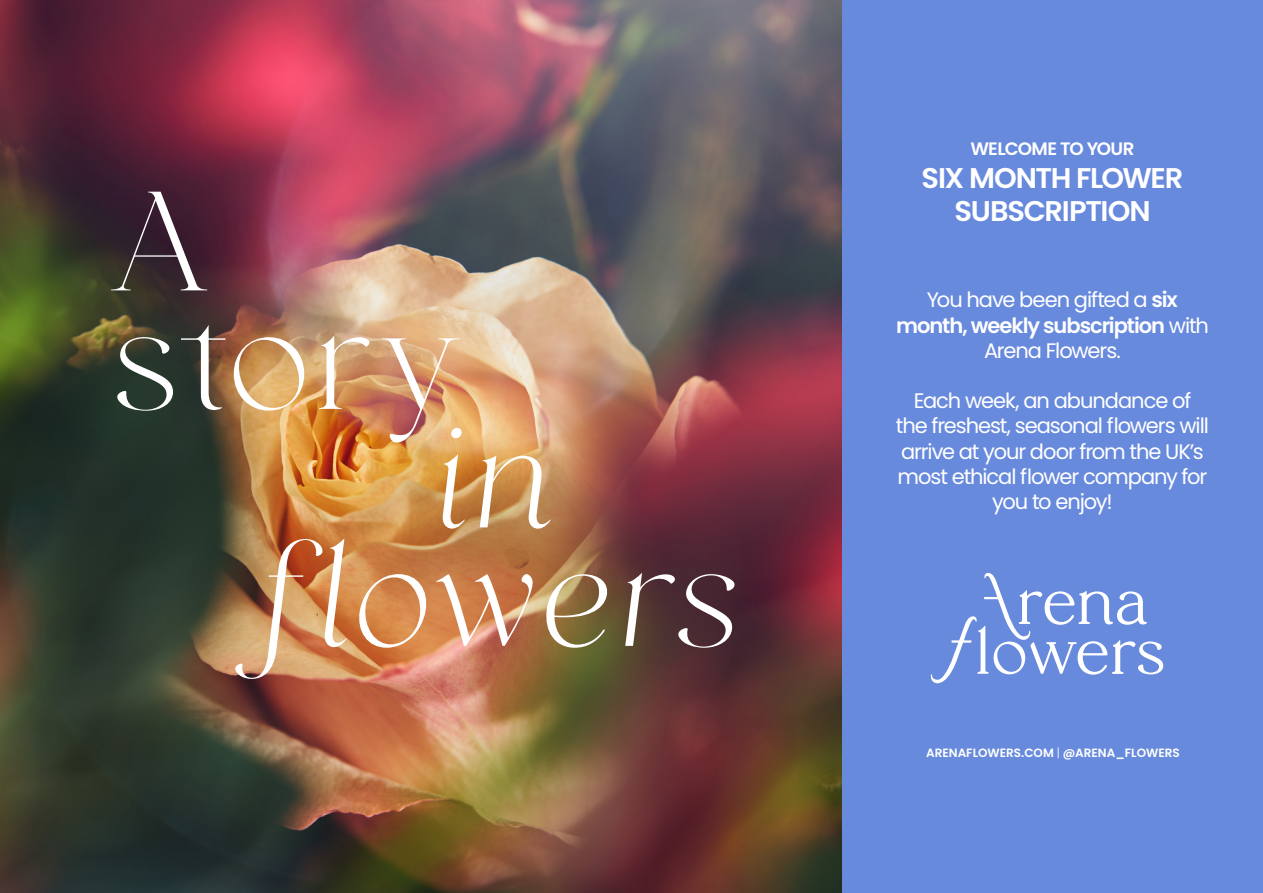
<style>
.page{position:relative;width:1263px;height:893px;background:#fff}
.page>*{position:absolute;margin:0;border:0;box-sizing:border-box;transform-origin:0 0}
.t1{font:italic 141px "HV Muse";letter-spacing:.035em;color:#fff}
.t2{font:141px "HV Muse";letter-spacing:.03em;color:#fff}
.t3{font:600 28.5px/33px "Poppins";letter-spacing:-.04em;color:#fff;text-align:center}
.t4{font:21px/25.2px "Poppins";letter-spacing:-.05em;color:#fff;text-align:center}
.t5{font:600 18px "Poppins";letter-spacing:-.04em;color:#fff}
.t6{font:600 12px "Poppins";color:#fff}
.s1{font-weight:600}
.s2{font-weight:300}
</style>
<div class="page">
<img style="left:0;top:0;width:842px;height:893px">
<div style="left:842px;top:0;width:421px;height:893px;background:#688add"></div>
<svg style="left:930px;top:573px;width:233px;height:110px"></svg>
<p class="t2" style="left:111px;top:148px;width:98px">A</p>
<p class="t2" style="left:111px;top:266px;width:349px">story</p>
<p class="t1" style="left:435px;top:385px;width:121px">in</p>
<p class="t1" style="left:261px;top:503px;width:482px">flowers</p>
<p class="t5" style="left:970px;top:139px;width:166px">WELCOME TO YOUR</p>
<p class="t3" style="left:921px;top:162px;width:263px">SIX MONTH FLOWER<br>SUBSCRIPTION</p>
<p class="t4" style="left:896px;top:287px;width:314px">You have been gifted a <span class="s1">six month, weekly subscription</span> with<br>Arena Flowers.</p>
<p class="t4" style="left:896px;top:388px;width:314px">Each week, an abundance of the freshest, seasonal flowers will arrive at your door from the UK’s most ethical flower company for you to enjoy!</p>
<p class="t6" style="left:926px;top:745px;width:255px">ARENAFLOWERS.COM <span class="s2">|</span> @ARENA_FLOWERS</p>
</div>
